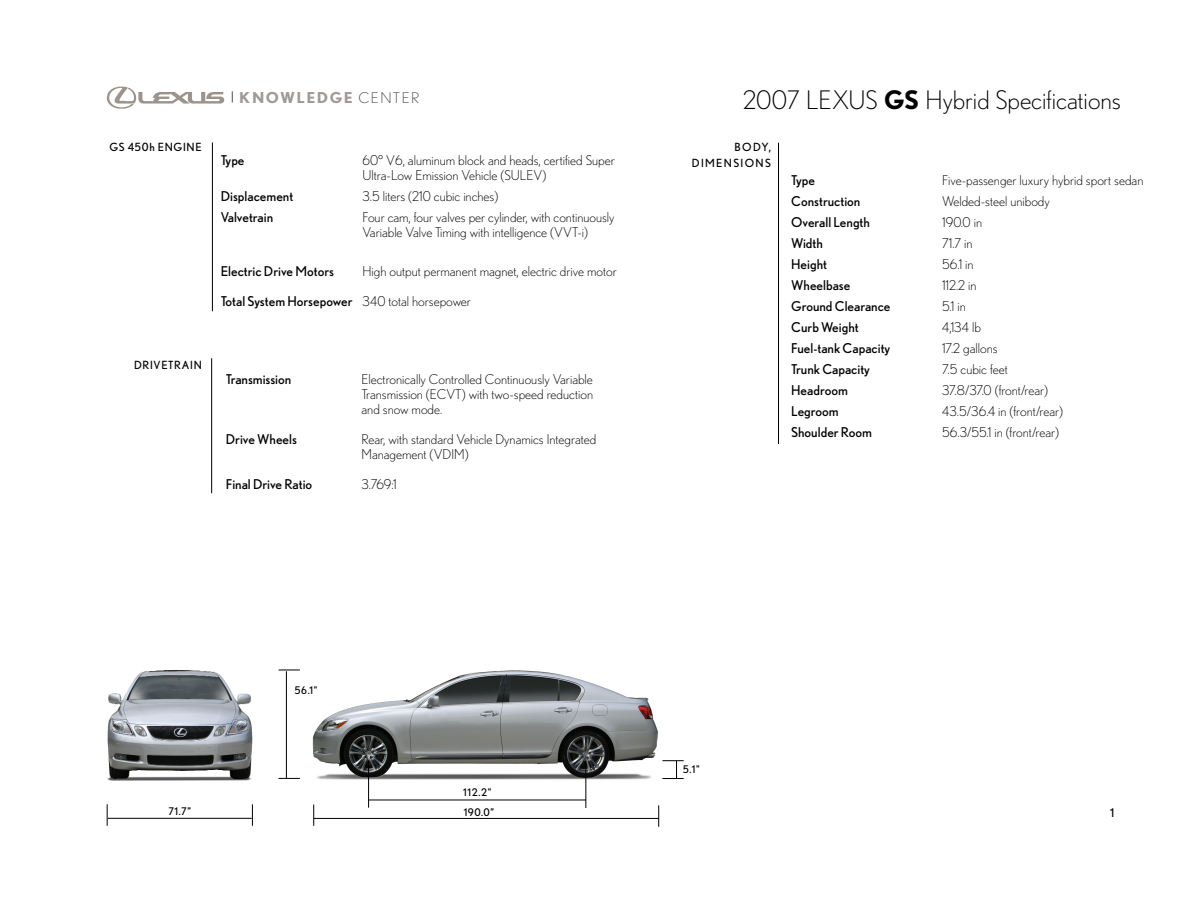
<style>
.page{position:relative;width:1188px;height:918px;background:#fff}
.page>*{position:absolute;margin:0;border:0;box-sizing:border-box;transform-origin:0 0}
.t1{font:300 25.5px "Nobel";color:#000}
.t2{font:700 15px "Nobel";letter-spacing:.095em;color:#a09996;scale:1.05 1}
.t3{font:300 13.5px/21px "Nobel";color:#000}
.t4{font:13.5px/21px "Nobel";color:#000}
.t5{font:12px "Nobel";color:#000}
.t6{font:11.25px "Nobel";letter-spacing:.06em;color:#000}
.t7{font:11.25px/15.9px "Nobel";letter-spacing:.12em;color:#000;text-align:right}
.t8{font:10.5px "Nobel";letter-spacing:.06em;color:#000}
.s1{font-weight:300;font-size:14.7px;color:#4d4d4d}
.s2{font-weight:700}
</style>
<div class="page">
<img style="left:312px;top:670px;width:346px;height:86px">
<svg style="left:778px;top:142px;width:1px;height:302px"></svg>
<svg style="left:212px;top:142px;width:1px;height:170px"></svg>
<svg style="left:211px;top:358px;width:1px;height:136px"></svg>
<svg style="left:278px;top:669px;width:22px;height:110px"></svg>
<svg style="left:313px;top:756px;width:371px;height:71px"></svg>
<img style="left:107px;top:670px;width:146px;height:111px">
<svg style="left:107px;top:804px;width:146px;height:22px"></svg>
<img style="left:107px;top:86px;width:118px;height:23px">
<svg style="left:232px;top:91px;width:1px;height:12px"></svg>
<p class="t6" style="left:109px;top:141px;width:94px">GS 450h ENGINE</p>
<p class="t2" style="left:239px;top:88px;width:173px">KNOWLEDGE <span class="s1">CENTER</span></p>
<p class="t4" style="left:221px;top:150px;width:25px">Type</p>
<p class="t4" style="left:221px;top:186px;width:74px">Displacement<br>Valvetrain</p>
<p class="t4" style="left:221px;top:261px;width:115px">Electric Drive Motors</p>
<p class="t4" style="left:221px;top:291px;width:133px">Total System Horsepower</p>
<p class="t3" style="left:362px;top:153px;width:254px;line-height:15px">60° V6, aluminum block and heads, certified Super<br>Ultra-Low Emission Vehicle (SULEV)</p>
<p class="t3" style="left:362px;top:186px;width:254px">3.5 liters (210 cubic inches)<br>Four cam, four valves per cylinder, with continuously</p>
<p class="t3" style="left:362px;top:222px;width:227px">Variable Valve Timing with intelligence (VVT-i)</p>
<p class="t3" style="left:362px;top:261px;width:256px">High output permanent magnet, electric drive motor</p>
<p class="t3" style="left:362px;top:291px;width:110px">340 total horsepower</p>
<p class="t6" style="left:134px;top:359px;width:69px">DRIVETRAIN</p>
<p class="t4" style="left:226px;top:368px;width:67px">Transmission</p>
<p class="t4" style="left:226px;top:428px;width:73px">Drive Wheels</p>
<p class="t4" style="left:226px;top:473px;width:88px">Final Drive Ratio</p>
<p class="t3" style="left:362px;top:371px;width:233px;line-height:15px;text-align:justify">Electronically Controlled Continuously Variable Transmission (ECVT) with two-speed reduction and snow mode.</p>
<p class="t3" style="left:362px;top:431px;width:236px;line-height:15px">Rear, with standard Vehicle Dynamics Integrated<br>Management (VDIM)</p>
<p class="t3" style="left:362px;top:473px;width:36px">3.769:1</p>
<h1 class="t1" style="left:743px;top:85px;width:379px">2007 LEXUS <span class="s2">GS</span> Hybrid Specifications</h1>
<p class="t7" style="left:692px;top:139px;width:81px">BODY,<br>DIMENSIONS</p>
<p class="t4" style="left:791px;top:170px;width:101px">Type<br>Construction<br>Overall Length<br>Width<br>Height<br>Wheelbase<br>Ground Clearance<br>Curb Weight<br>Fuel-tank Capacity<br>Trunk Capacity<br>Headroom<br>Legroom<br>Shoulder Room</p>
<p class="t3" style="left:942px;top:169px;width:203px">Five-passenger luxury hybrid sport sedan<br>Welded-steel unibody<br>190.0 in<br>71.7 in<br>56.1 in<br>112.2 in<br>5.1 in<br>4,134 lb<br>17.2 gallons<br>7.5 cubic feet<br>37.8/37.0 (front/rear)<br>43.5/36.4 in (front/rear)<br>56.3/55.1 in (front/rear)</p>
<p class="t8" style="left:295px;top:684px;width:24px">56.1"</p>
<p class="t8" style="left:463px;top:787px;width:30px">112.2"</p>
<p class="t8" style="left:168px;top:805px;width:24px">71.7”</p>
<p class="t8" style="left:464px;top:806px;width:32px">190.0”</p>
<p class="t8" style="left:683px;top:763px;width:18px">5.1"</p>
<p class="t5" style="left:1110px;top:806px;width:6px">1</p>
</div>
